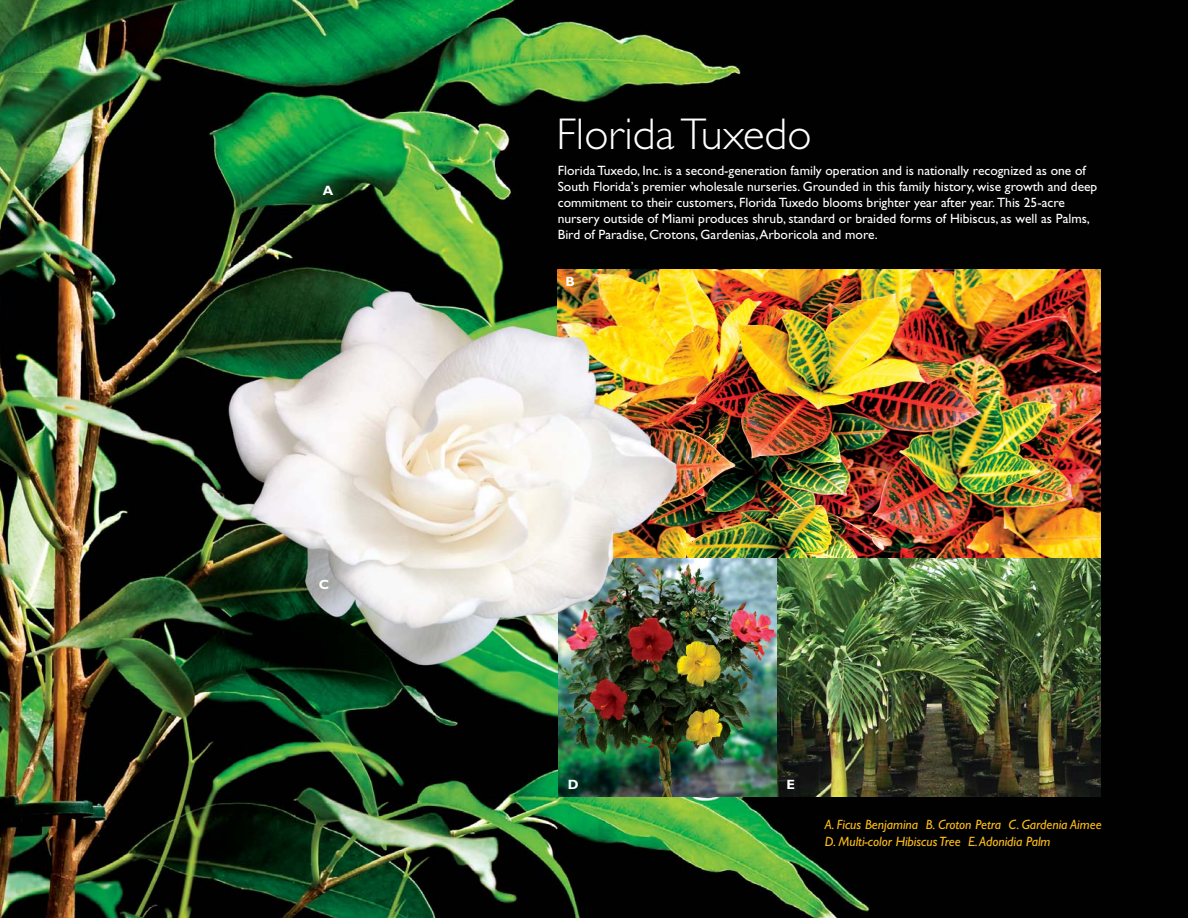
<style>
.page{position:relative;width:1188px;height:918px;background:#fff}
.page>*{position:absolute;margin:0;border:0;box-sizing:border-box;transform-origin:0 0}
.t1{font:300 44.55px "Gill Sans";color:#fff}
.t2{font:13.5px/16.2px "Gill Sans";color:#fff}
.t3{font:italic 13.5px/16.5px "Gill Sans";color:#febd18}
.t4{font:700 13.5px "Gill Sans";color:#fff}
</style>
<div class="page">
<img style="left:0;top:0;width:1188px;height:918px">
<img style="left:558px;top:270px;width:542px;height:289px">
<img style="left:558px;top:559px;width:219px;height:237px">
<img style="left:777px;top:559px;width:323px;height:237px">
<img style="left:224px;top:283px;width:334px;height:400px">
<img style="left:558px;top:283px;width:127px;height:400px">
<svg style="left:566px;top:283px;width:8px;height:3px"></svg>
<p class="t4" style="left:323px;top:185px;width:12px">A</p>
<p class="t4" style="left:319px;top:580px;width:12px">C</p>
<h1 class="t1" style="left:556px;top:118px;width:257px">Florida Tuxedo</h1>
<p class="t2" style="left:558px;top:163px;width:541px">Florida Tuxedo, Inc. is a second-generation family operation and is nationally recognized as one of South Florida’s premier wholesale nurseries. Grounded in this family history, wise growth and deep commitment to their customers, Florida Tuxedo blooms brighter year after year. This 25-acre nursery outside of Miami produces shrub, standard or braided forms of Hibiscus, as well as Palms, Bird of Paradise, Crotons, Gardenias, Arboricola and more.</p>
<p class="t4" style="left:565px;top:277px;width:11px">B</p>
<p class="t4" style="left:568px;top:779px;width:12px">D</p>
<p class="t4" style="left:787px;top:779px;width:10px">E</p>
<p class="t3" style="left:825px;top:818px;width:278px">A. Ficus Benjamina B. Croton Petra C. Gardenia Aimee<br>D. Multi-color Hibiscus Tree E. Adonidia Palm</p>
</div>
